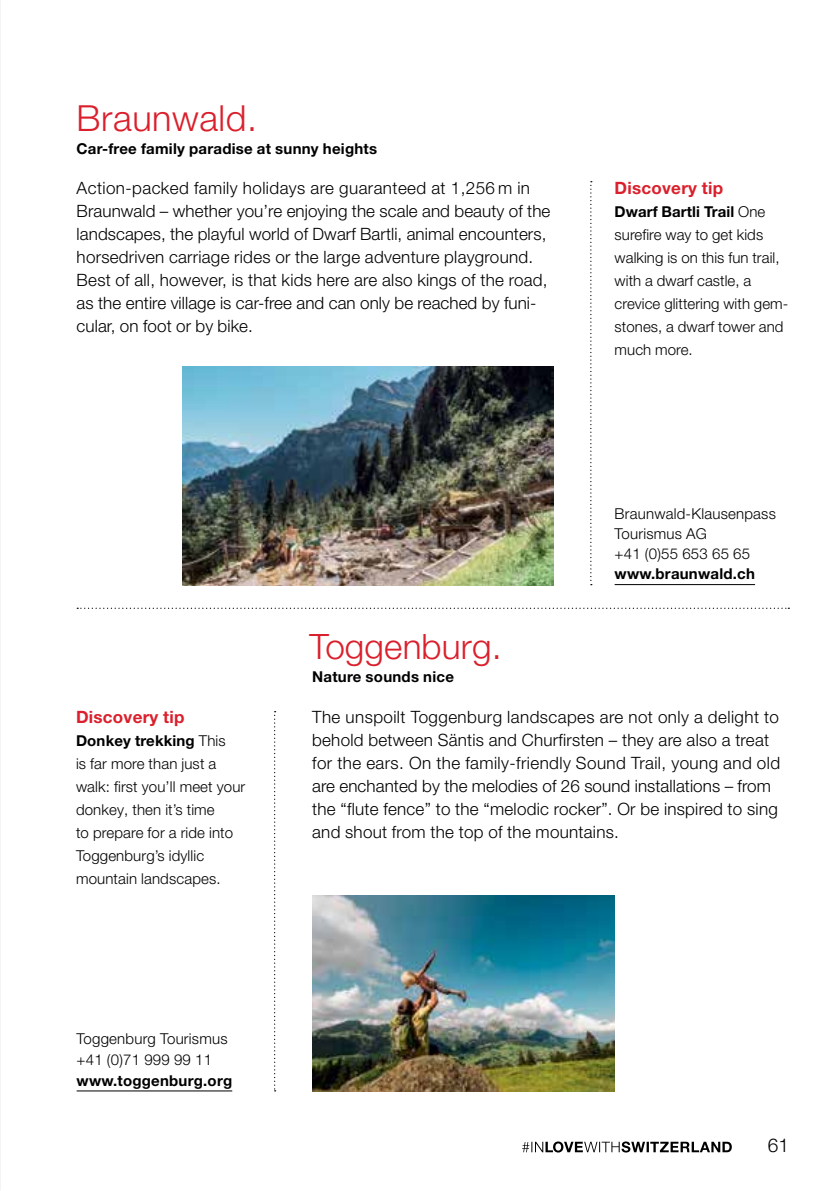
<style>
.page{position:relative;width:840px;height:1191px;background:#fff}
.page>*{position:absolute;margin:0;border:0;box-sizing:border-box;transform-origin:0 0}
.t1{font:300 36px "Helvetica Neue LT Pro";letter-spacing:.015em;color:#da202c}
.t2{font:300 35px "Helvetica Neue LT Pro";letter-spacing:.005em;color:#da202c}
.t3{font:300 19px "Helvetica Neue LT Pro";color:#000}
.t4{font:300 17px/23px "Helvetica Neue LT Pro";letter-spacing:.015em;color:#000}
.t5{font:700 17px "Helvetica Neue LT Pro";letter-spacing:.015em;color:#da202c}
.t6{font:300 15px/23px "Helvetica Neue LT Pro";letter-spacing:.01em;color:#000}
.t7{font:700 15px "Helvetica Neue LT Pro";letter-spacing:.015em;color:#000}
.s1{font-size:36px}
.s2{font-weight:700}
</style>
<div class="page">
<img style="left:0;top:0;width:1px;height:1191px">
<img style="left:182px;top:367px;width:371px;height:218px">
<img style="left:312px;top:895px;width:302px;height:196px">
<svg style="left:590px;top:181px;width:1px;height:404px"></svg>
<svg style="left:77px;top:607px;width:711px;height:2px"></svg>
<svg style="left:274px;top:711px;width:1px;height:380px"></svg>
<hr style="left:614px;top:584px;width:140px;height:1px;background:#000">
<hr style="left:77px;top:1090px;width:155px;height:1px;background:#000">
<svg style="left:522px;top:1141px;width:209px;height:11px"></svg>
<h1 class="t1" style="left:77px;top:96px;width:182px">Braunwald.</h1>
<p class="t7" style="left:77px;top:139px;width:302px">Car-free family paradise at sunny heights</p>
<p class="t4" style="left:77px;top:176px;width:475px">Action-packed family holidays are guaranteed at 1,256 m in Braunwald – whether you’re enjoying the scale and beauty of the landscapes, the playful world of Dwarf Bartli, animal encounters, horsedriven carriage rides or the large adventure playground.<br>Best of all, however, is that kids here are also kings of the road, as the entire village is car-free and can only be reached by funi&shy;cular, on foot or by bike.</p>
<h2 class="t2" style="left:309px;top:625px;width:194px">Toggenburg<span class="s1">.</span></h2>
<p class="t7" style="left:312px;top:667px;width:143px">Nature sounds nice</p>
<p class="t5" style="left:614px;top:177px;width:110px">Discovery tip</p>
<p class="t6" style="left:614px;top:200px;width:173px"><span class="s2">Dwarf Bartli Trail</span> One surefire way to get kids walking is on this fun trail, with a dwarf castle, a crevice glittering with gem&shy;stones, a dwarf tower and much more.</p>
<p class="t6" style="left:614px;top:503px;width:163px;line-height:20px">Braunwald-Klausenpass<br>Tourismus AG<br>+41 (0)55 653 65 65</p>
<p class="t7" style="left:614px;top:564px;width:142px">www.braunwald.ch</p>
<p class="t5" style="left:76px;top:706px;width:110px">Discovery tip</p>
<p class="t6" style="left:76px;top:729px;width:171px"><span class="s2">Donkey trekking</span> This<br>is far more than just a walk: first you’ll meet your donkey, then it’s time<br>to prepare for a ride into<br>Toggenburg’s idyllic mountain landscapes.</p>
<p class="t6" style="left:77px;top:1028px;width:152px;line-height:20.8px">Toggenburg Tourismus +41 (0)71 999 99 11</p>
<p class="t7" style="left:77px;top:1071px;width:157px">www.toggenburg.org</p>
<p class="t4" style="left:312px;top:705px;width:469px">The unspoilt Toggenburg landscapes are not only a delight to behold between Säntis and Churfirsten – they are also a treat for the ears. On the family-friendly Sound Trail, young and old are enchanted by the melodies of 26 sound installations – from the “flute fence” to the “melodic rocker”. Or be inspired to sing and shout from the top of the mountains.</p>
<p class="t3" style="left:767px;top:1134px;width:23px">61</p>
</div>
